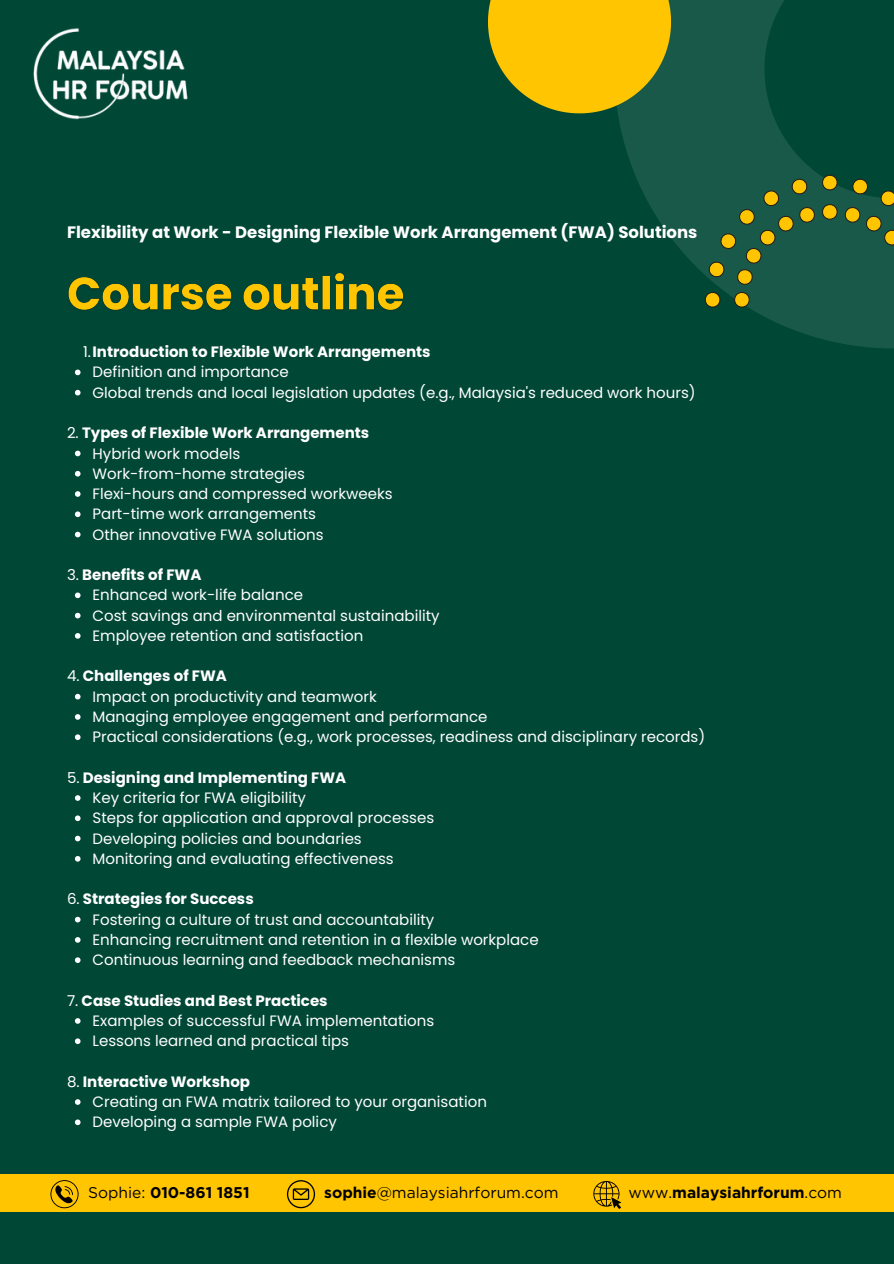
<style>
.page{position:relative;width:894px;height:1264px;background:#fff}
.page>*{position:absolute;margin:0;border:0;box-sizing:border-box;transform-origin:0 0}
.t1{font:700 16.5px "Poppins";color:#fff}
.t2{font:700 15.6px "Gotham";color:#000}
.t3{font:15.6px "Gotham";color:#000}
.t4{font:15px "Poppins";color:#fff}
.t5{font:700 15px "Poppins";color:#fff}
.s1{font-weight:400}
.s2{font-weight:700}
</style>
<div class="page">
<div style="left:0;top:0;width:893px;height:1263px;background:#014736"></div>
<svg style="left:618px;top:0;width:275px;height:348px;fill:#195949"></svg>
<img style="left:68px;top:273px;width:336px;height:37px">
<svg style="left:75px;top:369px;width:5px;height:6px"></svg>
<svg style="left:75px;top:390px;width:5px;height:5px"></svg>
<svg style="left:75px;top:450px;width:5px;height:6px"></svg>
<svg style="left:75px;top:471px;width:5px;height:5px"></svg>
<svg style="left:75px;top:491px;width:5px;height:6px"></svg>
<svg style="left:75px;top:511px;width:5px;height:6px"></svg>
<svg style="left:75px;top:531px;width:5px;height:6px"></svg>
<svg style="left:75px;top:592px;width:5px;height:6px"></svg>
<svg style="left:75px;top:612px;width:5px;height:6px"></svg>
<svg style="left:75px;top:633px;width:5px;height:5px"></svg>
<svg style="left:75px;top:694px;width:5px;height:5px"></svg>
<svg style="left:75px;top:714px;width:5px;height:5px"></svg>
<svg style="left:75px;top:734px;width:5px;height:6px"></svg>
<svg style="left:75px;top:795px;width:5px;height:5px"></svg>
<svg style="left:75px;top:815px;width:5px;height:6px"></svg>
<svg style="left:75px;top:835px;width:5px;height:6px"></svg>
<svg style="left:75px;top:856px;width:5px;height:5px"></svg>
<svg style="left:75px;top:916px;width:5px;height:6px"></svg>
<svg style="left:75px;top:937px;width:5px;height:5px"></svg>
<svg style="left:75px;top:957px;width:5px;height:6px"></svg>
<svg style="left:75px;top:1018px;width:5px;height:5px"></svg>
<svg style="left:75px;top:1038px;width:5px;height:6px"></svg>
<svg style="left:75px;top:1099px;width:5px;height:5px"></svg>
<svg style="left:75px;top:1119px;width:5px;height:6px"></svg>
<svg style="left:733px;top:292px;width:16px;height:15px"></svg>
<svg style="left:704px;top:292px;width:16px;height:15px"></svg>
<svg style="left:708px;top:0;width:185px;height:285px"></svg>
<svg style="left:488px;top:0;width:182px;height:113px;background:#d5b10a"></svg>
<div style="left:0;top:1174px;width:893px;height:38px;background:#ffc500"></div>
<svg style="left:50px;top:1180px;width:29px;height:28px"></svg>
<svg style="left:287px;top:1180px;width:28px;height:28px"></svg>
<svg style="left:593px;top:1181px;width:28px;height:28px"></svg>
<img style="left:33px;top:28px;width:155px;height:92px">
<p class="t1" style="left:67px;top:221px;width:631px">Flexibility at Work - Designing Flexible Work Arrangement (FWA) Solutions</p>
<p class="t5" style="left:83px;top:341px;width:349px"><span class="s1">1.</span>Introduction to Flexible Work Arrangements</p>
<p class="t4" style="left:92px;top:362px;width:198px">Definition and importance</p>
<p class="t4" style="left:92px;top:382px;width:604px">Global trends and local legislation updates (e.g., Malaysia's reduced work hours)</p>
<p class="t5" style="left:67px;top:422px;width:304px"><span class="s1">2.</span> Types of Flexible Work Arrangements</p>
<h2 class="t4" style="left:92px;top:443px;width:149px">Hybrid work models</h2>
<p class="t4" style="left:92px;top:463px;width:214px">Work-from-home strategies</p>
<p class="t4" style="left:92px;top:483px;width:301px">Flexi-hours and compressed workweeks</p>
<p class="t4" style="left:92px;top:503px;width:225px">Part-time work arrangements</p>
<p class="t4" style="left:92px;top:524px;width:232px">Other innovative FWA solutions</p>
<p class="t5" style="left:67px;top:564px;width:136px"><span class="s1">3.</span> Benefits of FWA</p>
<p class="t4" style="left:92px;top:584px;width:212px">Enhanced work-life balance</p>
<p class="t4" style="left:92px;top:605px;width:348px">Cost savings and environmental sustainability</p>
<p class="t4" style="left:92px;top:625px;width:272px">Employee retention and satisfaction</p>
<p class="t5" style="left:67px;top:665px;width:161px"><span class="s1">4.</span> Challenges of FWA</p>
<p class="t4" style="left:92px;top:686px;width:285px">Impact on productivity and teamwork</p>
<p class="t4" style="left:92px;top:706px;width:396px">Managing employee engagement and performance</p>
<p class="t4" style="left:92px;top:726px;width:614px">Practical considerations (e.g., work processes, readiness and disciplinary records)</p>
<p class="t5" style="left:67px;top:767px;width:280px"><span class="s1">5.</span> Designing and Implementing FWA</p>
<p class="t4" style="left:92px;top:787px;width:215px">Key criteria for FWA eligibility</p>
<p class="t4" style="left:92px;top:807px;width:343px">Steps for application and approval processes</p>
<p class="t4" style="left:92px;top:827px;width:271px">Developing policies and boundaries</p>
<p class="t4" style="left:92px;top:848px;width:302px">Monitoring and evaluating effectiveness</p>
<p class="t5" style="left:67px;top:888px;width:188px"><span class="s1">6.</span> Strategies for Success</p>
<p class="t4" style="left:92px;top:908px;width:343px">Fostering a culture of trust and accountability</p>
<p class="t4" style="left:92px;top:929px;width:447px">Enhancing recruitment and retention in a flexible workplace</p>
<p class="t4" style="left:92px;top:949px;width:364px">Continuous learning and feedback mechanisms</p>
<p class="t5" style="left:67px;top:990px;width:262px"><span class="s1">7.</span> Case Studies and Best Practices</p>
<p class="t4" style="left:92px;top:1010px;width:343px">Examples of successful FWA implementations</p>
<p class="t4" style="left:92px;top:1030px;width:258px">Lessons learned and practical tips</p>
<p class="t5" style="left:67px;top:1071px;width:184px"><span class="s1">8.</span> Interactive Workshop</p>
<p class="t4" style="left:92px;top:1091px;width:396px">Creating an FWA matrix tailored to your organisation</p>
<p class="t4" style="left:92px;top:1111px;width:246px">Developing a sample FWA policy</p>
<p class="t2" style="left:88px;top:1183px;width:163px"><span class="s1">Sophie:</span> 010-861 1851</p>
<p class="t3" style="left:324px;top:1183px;width:236px"><span class="s2">sophie</span>@malaysiahrforum.com</p>
<p class="t2" style="left:628px;top:1183px;width:215px"><span class="s1">www.</span>malaysiahrforum<span class="s1">.com</span></p>
</div>
